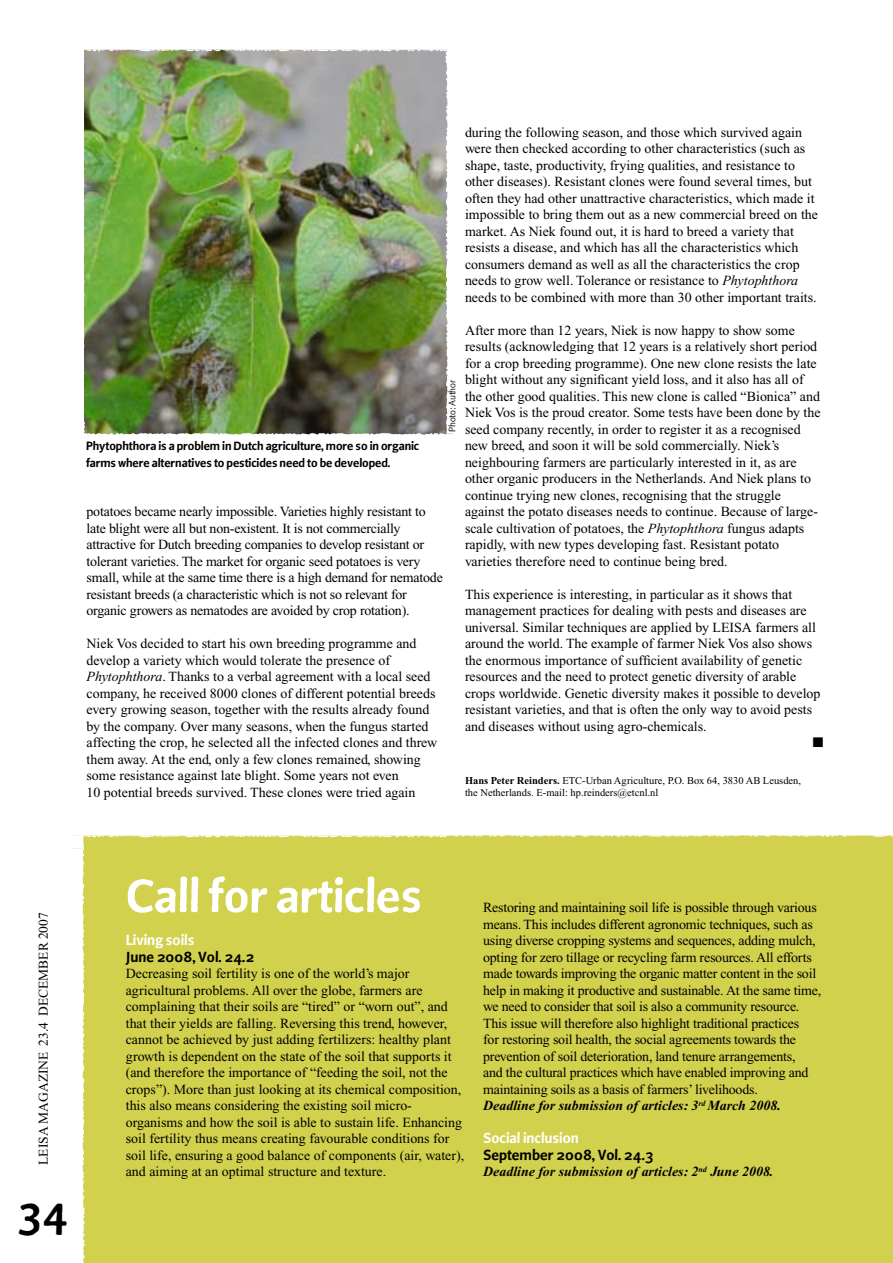
<style>
.page{position:relative;width:893px;height:1263px;background:#fff}
.page>*{position:absolute;margin:0;border:0;box-sizing:border-box;transform-origin:0 0}
.t1{font:52.5px "Beo Sans Bold R11";color:#fff}
.t2{font:48px "Beo Sans Bold R11";color:#000}
.t3{font:16.5px "Beo Sans Bold R11";color:#000}
.t4{font:16.5px "Beo Sans Bold R11";color:#fff}
.t5{font:13.95px/16.5px "Times New Roman";color:#000}
.t6{font:italic 700 13.95px "Times New Roman";color:#000}
.t7{font:13.95px "Zapf Dingbats ITC";color:#000}
.t8{font:13.5px/16.5px "Beo Sans Bold R11";letter-spacing:-.005em;color:#000}
.t9{font:13.5px "Times New Roman";color:#000}
.t10{font:10.5px/12.6px "Times New Roman";color:#000}
.t11{font:10.5px "Beo Sans R11";letter-spacing:-.005em;color:#000}
.s1{font-style:italic}
.s2{font-weight:700}
.s3{font-weight:700;font-style:italic}
</style>
<div class="page">
<div style="left:71px;top:835px;width:821px;height:428px;background:#d2d14d"></div>
<img style="left:84px;top:49px;width:364px;height:384px">
<p class="t8" style="left:86px;top:438px;width:335px">Phytophthora is a problem in Dutch agriculture, more so in organic farms where alternatives to pesticides need to be developed.</p>
<p class="t11" style="left:447px;top:432px;width:54px;rotate:-90deg">Photo: Author</p>
<p class="t5" style="left:87px;top:503px;width:358px">potatoes became nearly impossible. Varieties highly resistant to late blight were all but non-existent. It is not commercially attractive for Dutch breeding companies to develop resistant or tolerant varieties. The market for organic seed potatoes is very small, while at the same time there is a high demand for nematode resistant breeds (a characteristic which is not so relevant for organic growers as nematodes are avoided by crop rotation).</p>
<p class="t5" style="left:87px;top:635px;width:352px">Niek Vos decided to start his own breeding programme and develop a variety which would tolerate the presence of <span class="s1">Phytophthora</span>. Thanks to a verbal agreement with a local seed company, he received 8000 clones of different potential breeds every growing season, together with the results already found by the company. Over many seasons, when the fungus started affecting the crop, he selected all the infected clones and threw them away. At the end, only a few clones remained, showing some resistance against late blight. Some years not even<br>10 potential breeds survived. These clones were tried again</p>
<p class="t5" style="left:465px;top:124px;width:355px">during the following season, and those which survived again were then checked according to other characteristics (such as shape, taste, productivity, frying qualities, and resistance to other diseases). Resistant clones were found several times, but often they had other unattractive characteristics, which made it impossible to bring them out as a new commercial breed on the market. As Niek found out, it is hard to breed a variety that resists a disease, and which has all the characteristics which consumers demand as well as all the characteristics the crop needs to grow well. Tolerance or resistance to <span class="s1">Phytophthora </span>needs to be combined with more than 30 other important traits.</p>
<p class="t5" style="left:465px;top:322px;width:357px">After more than 12 years, Niek is now happy to show some results (acknowledging that 12 years is a relatively short period for a crop breeding programme). One new clone resists the late blight without any significant yield loss, and it also has all of the other good qualities. This new clone is called “Bionica” and Niek Vos is the proud creator. Some tests have been done by the seed company recently, in order to register it as a recognised new breed, and soon it will be sold commercially. Niek’s neighbouring farmers are particularly interested in it, as are other organic producers in the Netherlands. And Niek plans to continue trying new clones, recognising that the struggle against the potato diseases needs to continue. Because of large&shy;scale cultivation of potatoes, the <span class="s1">Phytophthora</span> fungus adapts rapidly, with new types developing fast. Resistant potato varieties therefore need to continue being bred.</p>
<p class="t5" style="left:465px;top:586px;width:357px">This experience is interesting, in particular as it shows that management practices for dealing with pests and diseases are universal. Similar techniques are applied by LEISA farmers all around the world. The example of farmer Niek Vos also shows the enormous importance of sufficient availability of genetic resources and the need to protect genetic diversity of arable crops worldwide. Genetic diversity makes it possible to develop resistant varieties, and that is often the only way to avoid pests and diseases without using agro-chemicals.</p>
<p class="t7" style="left:813px;top:736px;width:12px">■</p>
<p class="t10" style="left:465px;top:774px;width:338px"><span class="s2">Hans Peter Reinders.</span> ETC-Urban Agriculture, P.O. Box 64, 3830 AB Leusden, the Netherlands. E-mail: hp.reinders@etcnl.nl</p>
<p class="t9" style="left:36px;top:1165px;width:254px;rotate:-90deg">LEISA Magazine 23.4 december 2007</p>
<h2 class="t2" style="left:17px;top:1187px;width:54px">34</h2>
<h1 class="t1" style="left:126px;top:870px;width:298px">Call for articles</h1>
<p class="t4" style="left:126px;top:932px;width:70px">Living soils</p>
<p class="t3" style="left:126px;top:948px;width:130px">June 2008, Vol. 24.2</p>
<p class="t5" style="left:126px;top:965px;width:340px">Decreasing soil fertility is one of the world’s major agricultural problems. All over the globe, farmers are complaining that their soils are “tired” or “worn out”, and that their yields are falling. Reversing this trend, however, cannot be achieved by just adding fertilizers: healthy plant growth is dependent on the state of the soil that supports it (and therefore the importance of “feeding the soil, not the crops”). More than just looking at its chemical composition, this also means considering the existing soil micro&shy;organisms and how the soil is able to sustain life. Enhancing soil fertility thus means creating favourable conditions for soil life, ensuring a good balance of components (air, water), and aiming at an optimal structure and texture.</p>
<p class="t5" style="left:483px;top:899px;width:340px">Restoring and maintaining soil life is possible through various means. This includes different agronomic techniques, such as using diverse cropping systems and sequences, adding mulch, opting for zero tillage or recycling farm resources. All efforts made towards improving the organic matter content in the soil help in making it productive and sustainable. At the same time, we need to consider that soil is also a community resource.<br>This issue will therefore also highlight traditional practices<br>for restoring soil health, the social agreements towards the prevention of soil deterioration, land tenure arrangements,<br>and the cultural practices which have enabled improving and maintaining soils as a basis of farmers’ livelihoods.<br><span class="s3">Deadline for submission of articles: 3</span><sup>rd</sup> <span class="s3">March 2008.</span></p>
<p class="t4" style="left:483px;top:1130px;width:97px">Social inclusion</p>
<p class="t3" style="left:483px;top:1146px;width:172px">September 2008, Vol. 24.3</p>
<p class="t6" style="left:483px;top:1164px;width:292px">Deadline for submission of articles: 2<sup>nd</sup> June 2008.</p>
</div>
